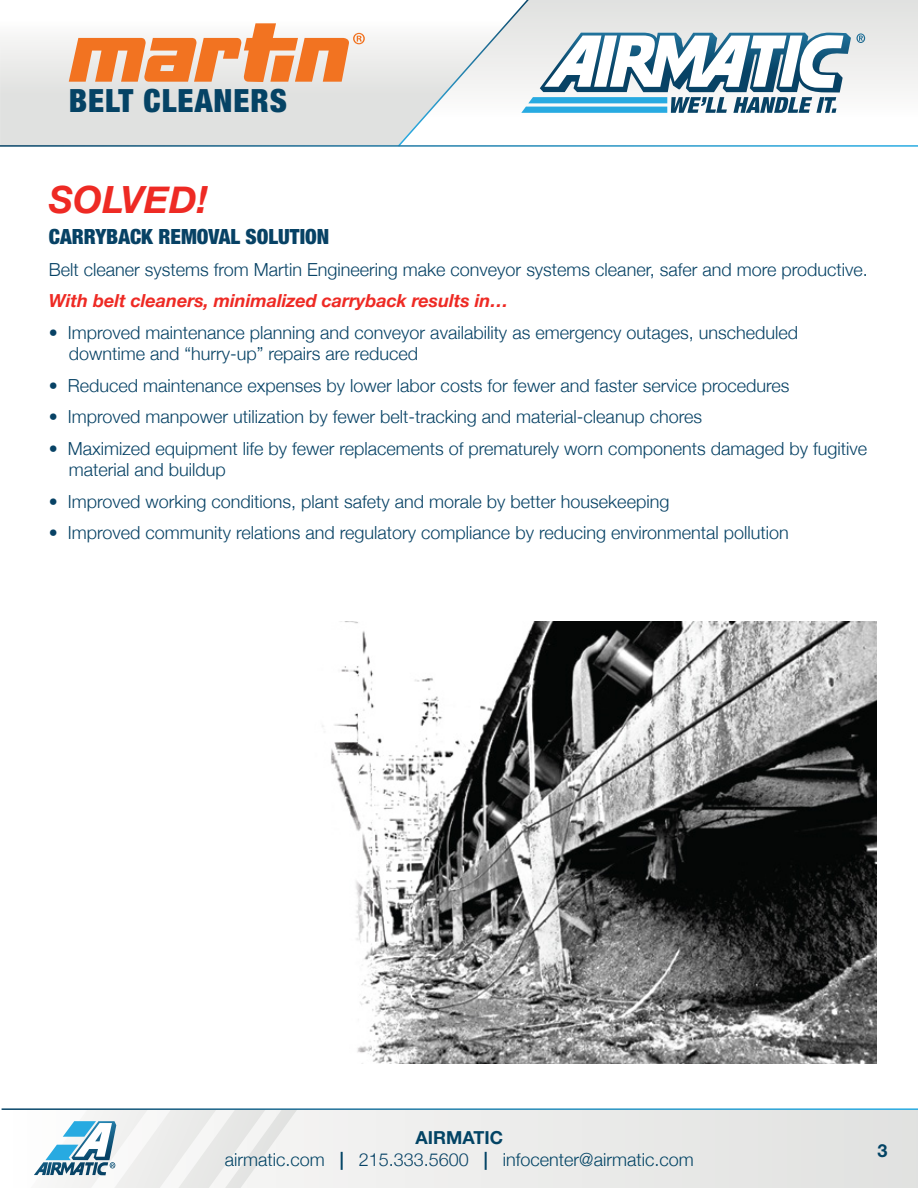
<style>
.page{position:relative;width:918px;height:1188px;background:#fff}
.page>*{position:absolute;margin:0;border:0;box-sizing:border-box;transform-origin:0 0}
.t1{font:italic 700 37.5px "Helvetica Neue";color:#ee2a24}
.t2{font:900 condensed 32.1px "Helvetica Neue";letter-spacing:.03em;color:#054365}
.t3{font:900 condensed 21px "Helvetica Neue";color:#074265}
.t4{font:300 18px/21.6px "Helvetica Neue";color:#074265}
.t5{font:300 18px "Helvetica Neue";color:#034465}
.t6{font:italic 700 18px "Helvetica Neue";color:#ee2a24}
.t7{font:700 18px "Helvetica Neue LT Std";color:#034465}
.s1{font-family:"Helvetica Neue LT Std";font-weight:700}
.s2{color:#074265}
</style>
<div class="page">
<svg style="left:865px;top:0;width:53px;height:91px"></svg>
<svg style="left:0;top:37px;width:396px;height:108px;background:#e2e3e2"></svg>
<svg style="left:396px;top:0;width:469px;height:147px"></svg>
<svg style="left:69px;top:23px;width:296px;height:59px"></svg>
<div style="left:2px;top:1109px;width:916px;height:79px;background:#eaeae9"></div>
<svg style="left:31px;top:1110px;width:216px;height:78px"></svg>
<hr style="left:2px;top:1108px;width:916px;height:2px;background:#fff">
<img style="left:322px;top:621px;width:554px;height:443px">
<h2 class="t2" style="left:69px;top:80px;width:220px">BELT CLEANERS</h2>
<h1 class="t1" style="left:49px;top:176px;width:161px">SOLVED!</h1>
<p class="t3" style="left:49px;top:224px;width:282px">CARRYBACK REMOVAL SOLUTION</p>
<p class="t4" style="left:49px;top:258px;width:820px">Belt cleaner systems from Martin Engineering make conveyor systems cleaner, safer and more productive.</p>
<p class="t6" style="left:49px;top:290px;width:461px">With belt cleaners, minimalized carryback results in…</p>
<p class="t4" style="left:69px;top:321px;width:731px;text-indent:-20px">• Improved maintenance planning and conveyor availability as emergency outages, unscheduled downtime and “hurry-up” repairs are reduced</p>
<p class="t4" style="left:49px;top:374px;width:742px">• Reduced maintenance expenses by lower labor costs for fewer and faster service procedures</p>
<p class="t4" style="left:49px;top:406px;width:655px">• Improved manpower utilization by fewer belt-tracking and material-cleanup chores</p>
<p class="t4" style="left:69px;top:437px;width:800px;text-indent:-20px">• Maximized equipment life by fewer replacements of prematurely worn components damaged by fugitive material and buildup</p>
<p class="t4" style="left:49px;top:490px;width:622px">• Improved working conditions, plant safety and morale by better housekeeping</p>
<p class="t4" style="left:49px;top:522px;width:741px">• Improved community relations and regulatory compliance by reducing environmental pollution</p>
<p class="t7" style="left:415px;top:1127px;width:89px">AIRMATIC</p>
<p class="t5" style="left:225px;top:1148px;width:470px">airmatic.com <span class="s1">|</span> <span class="s2">215.333.5600</span> <span class="s1">|</span> infocenter@airmatic.com</p>
<p class="t7" style="left:877px;top:1139px;width:12px">3</p>
</div>
